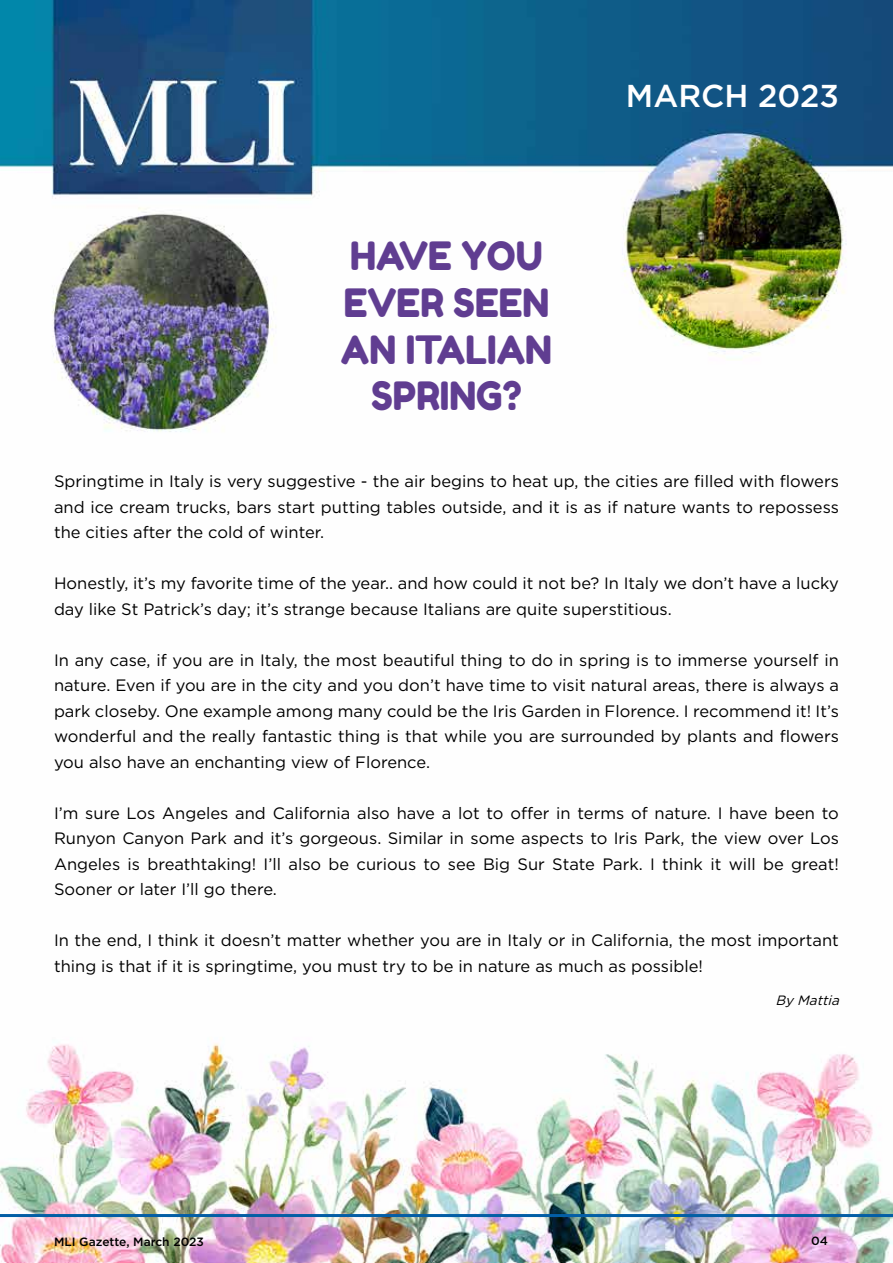
<style>
.page{position:relative;width:893px;height:1263px;background:#fff}
.page>*{position:absolute;margin:0;border:0;box-sizing:border-box;transform-origin:0 0}
.t1{font:39px/46.8px "Fredoka One";color:#603d91;text-align:center;scale:.95 1}
.t2{font:500 31.65px "Gotham";color:#fff}
.t3{font:16.5px/25.5px "Gotham";color:#000;text-align:justify}
.t4{font:italic 13.5px "Gotham";color:#000}
.t5{font:500 12px "Gotham";color:#000}
</style>
<div class="page">
<img style="left:0;top:0;width:893px;height:1263px">
<hr style="left:0;top:1214px;width:893px;height:3px;background:#035ea5">
<h1 class="t1" style="left:341px;top:232px;width:224px">HAVE YOU<br>EVER SEEN<br>AN ITALIAN<br>SPRING?</h1>
<h2 class="t2" style="left:626px;top:75px;width:215px">MARCH 2023</h2>
<p class="t3" style="left:54px;top:468px;width:786px">Springtime in Italy is very suggestive - the air begins to heat up, the cities are filled with flowers and ice cream trucks, bars start putting tables outside, and it is as if nature wants to repossess the cities after the cold of winter.</p>
<p class="t3" style="left:54px;top:570px;width:786px">Honestly, it’s my favorite time of the year.. and how could it not be? In Italy we don’t have a lucky day like St Patrick’s day; it’s strange because Italians are quite superstitious.</p>
<p class="t3" style="left:54px;top:647px;width:787px">In any case, if you are in Italy, the most beautiful thing to do in spring is to immerse yourself in nature. Even if you are in the city and you don’t have time to visit natural areas, there is always a park closeby. One example among many could be the Iris Garden in Florence. I recommend it! It’s wonderful and the really fantastic thing is that while you are surrounded by plants and flowers you also have an enchanting view of Florence.</p>
<p class="t3" style="left:54px;top:800px;width:786px">I’m sure Los Angeles and California also have a lot to offer in terms of nature. I have been to Runyon Canyon Park and it’s gorgeous. Similar in some aspects to Iris Park, the view over Los Angeles is breathtaking! I’ll also be curious to see Big Sur State Park. I think it will be great!<br>Sooner or later I’ll go there.</p>
<p class="t3" style="left:54px;top:927px;width:786px">In the end, I think it doesn’t matter whether you are in Italy or in California, the most important thing is that if it is springtime, you must try to be in nature as much as possible!</p>
<p class="t4" style="left:776px;top:991px;width:69px">ByMattia</p>
<p class="t5" style="left:54px;top:1234px;width:152px">MLI Gazette, March 2023</p>
<p class="t5" style="left:811px;top:1232px;width:18px">04</p>
</div>
